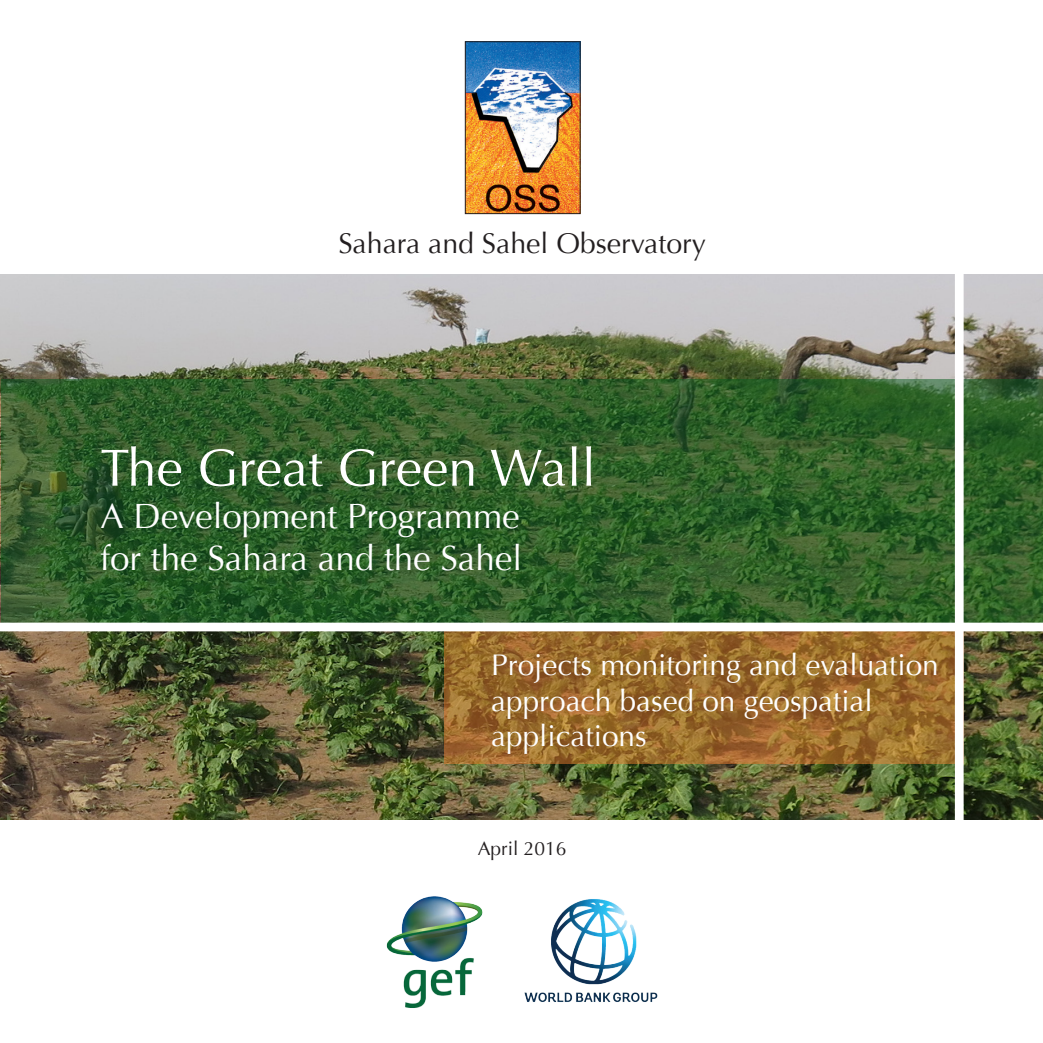
<style>
.page{position:relative;width:1043px;height:1043px;background:#fff}
.page>*{position:absolute;margin:0;border:0;box-sizing:border-box;transform-origin:0 0}
.t1{font:52.5px "Optima";color:#fff}
.t2{font:35px/42px "Optima";color:#fff}
.t3{font:29.75px/35.7px "Optima";color:#fff}
.t4{font:28.53px "Optima";color:#231f20}
.t5{font:19.25px "Optima";color:#231f20}
</style>
<div class="page">
<img style="left:0;top:274px;width:1043px;height:546px">
<svg style="left:1px;top:379px;width:1042px;height:243px;background:#305e29"></svg>
<svg style="left:444px;top:631px;width:511px;height:133px;background:#9b6b2d"></svg>
<div style="left:955px;top:0;width:8px;height:1043px;background:#fff"></div>
<div style="left:0;top:622px;width:1043px;height:9px;background:#fff"></div>
<img style="left:467px;top:43px;width:111px;height:169px">
<div style="left:465px;top:41px;width:115px;height:173px;border:1px solid #231f20"></div>
<img style="left:386px;top:896px;width:97px;height:112px">
<img style="left:524px;top:899px;width:134px;height:103px">
<p class="t4" style="left:338px;top:227px;width:369px">Sahara and Sahel Observatory</p>
<p class="t1" style="left:100px;top:437px;width:497px">The Great Green Wall</p>
<p class="t2" style="left:100px;top:495px;width:423px">A Development Programme for the Sahara and the Sahel</p>
<p class="t3" style="left:491px;top:647px;width:449px">Projects monitoring and evaluation approach based on geospatial applications</p>
<p class="t5" style="left:478px;top:837px;width:90px">April 2016</p>
</div>
